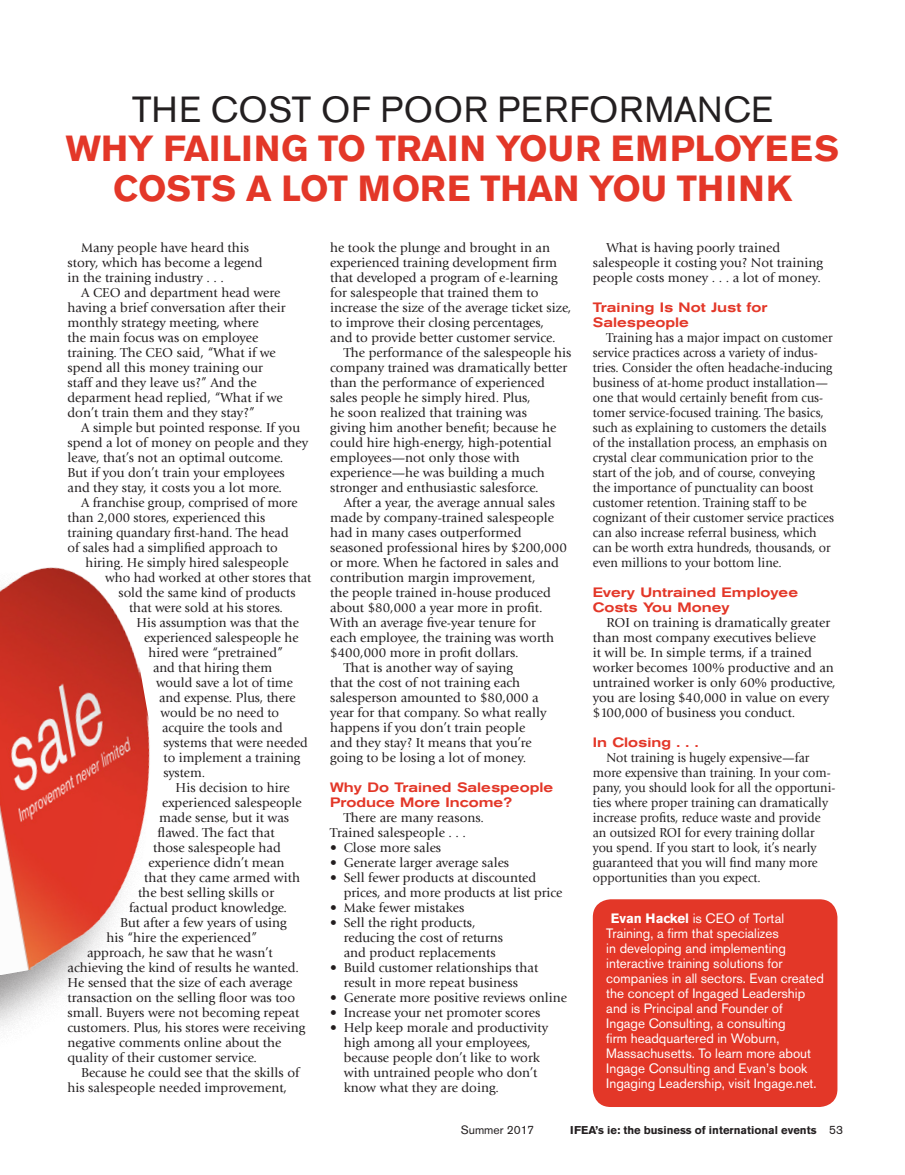
<style>
.page{position:relative;width:905px;height:1175px;background:#fff}
.page>*{position:absolute;margin:0;border:0;box-sizing:border-box;transform-origin:0 0}
.t1{font:700 36px "Akzidenz Grotesk BE";color:#e33728}
.t2{font:36px "Akzidenz Grotesk BE";letter-spacing:.02em;color:#231f20}
.Body_Text{font:13.5px/15px "Giovanni";color:#231f20}
.Body_Text_94{font:13.5px/15px "Giovanni";color:#231f20;scale:.94 1}
.Body_Text_Bullet{font:13.5px/15px "Giovanni";color:#231f20}
.Body_Text_98{font:13.5px "Giovanni";color:#231f20}
.t3{font:13.5px/15px "Akzidenz Grotesk BE";color:#fff}
.Head_6{font:500 expanded 13.5px/15px "Akzidenz Grotesk BE";color:#e33728;scale:.96 1}
.t4{font:12px "Akzidenz Grotesk BE";color:#231f20}
.t5{font:700 11.25px "Akzidenz Grotesk BE";color:#231f20}
.s1{font-weight:700}
.s2{font-weight:400;font-size:12px}
</style>
<div class="page">
<div style="left:592px;top:899px;width:245px;height:208px;background:#e33728;border-radius:18px"></div>
<div style="left:0;top:516px;width:151px;height:658px;background:#231f20;opacity:.49"></div>
<img style="left:0;top:516px;width:151px;height:459px">
<p class="t2" style="left:132px;top:88px;width:642px">THE COST OF POOR PERFORMANCE</p>
<p class="t1" style="left:66px;top:127px;width:774px">WHY FAILING TO TRAIN YOUR EMPLOYEES</p>
<p class="t1" style="left:113px;top:168px;width:680px">COSTS A LOT MORE THAN YOU THINK</p>
<p class="Body_Text" style="left:68px;top:240px;width:196px;text-indent:14px">Many people have heard this story, which has become a legend in the training industry . . .</p>
<p class="Body_Text" style="left:68px;top:285px;width:219px;text-indent:14px">A CEO and department head were having a brief conversation after their monthly strategy meeting, where<br>the main focus was on employee training. The CEO said, “What if we spend all this money training our staff and they leave us?” And the deparment head replied, “What if we don’t train them and they stay?”</p>
<p class="Body_Text" style="left:68px;top:420px;width:242px;text-indent:14px">A simple but pointed response. If you spend a lot of money on people and they leave, that’s not an optimal outcome.<br>But if you don’t train your employees and they stay, it costs you a lot more.</p>
<p class="Body_Text_98" style="left:81px;top:495px;width:218px">A franchise group, comprised of more</p>
<p class="Body_Text_98" style="left:68px;top:510px;width:199px">than 2,000 stores, experienced this</p>
<p class="Body_Text_98" style="left:68px;top:525px;width:222px">training quandary first-hand. The head</p>
<p class="Body_Text_98" style="left:68px;top:540px;width:212px">of sales had a simplified approach to</p>
<p class="Body_Text_98" style="left:86px;top:555px;width:204px">hiring. He simply hired salespeople</p>
<p class="Body_Text_98" style="left:105px;top:570px;width:208px">who had worked at other stores that</p>
<p class="Body_Text_98" style="left:118px;top:585px;width:178px">sold the same kind of products</p>
<p class="Body_Text_98" style="left:129px;top:600px;width:155px">that were sold at his stores.</p>
<p class="Body_Text_98" style="left:136px;top:615px;width:164px">His assumption was that the</p>
<p class="Body_Text_98" style="left:144px;top:630px;width:156px">experienced salespeople he</p>
<p class="Body_Text_98" style="left:148px;top:645px;width:136px">hired were “pretrained”</p>
<p class="Body_Text_98" style="left:153px;top:660px;width:121px">and that hiring them</p>
<p class="Body_Text_98" style="left:156px;top:675px;width:138px">would save a lot of time</p>
<p class="Body_Text_98" style="left:159px;top:690px;width:138px">and expense. Plus, there</p>
<p class="Body_Text_98" style="left:160px;top:705px;width:120px">would be no need to</p>
<p class="Body_Text_98" style="left:162px;top:720px;width:122px">acquire the tools and</p>
<p class="Body_Text_98" style="left:164px;top:735px;width:146px">systems that were needed</p>
<p class="Body_Text_98" style="left:164px;top:750px;width:138px">to implement a training</p>
<p class="Body_Text_98" style="left:164px;top:765px;width:43px">system.</p>
<p class="Body_Text" style="left:176px;top:780px;width:116px">His decision to hire</p>
<p class="Body_Text" style="left:162px;top:795px;width:141px">experienced salespeople</p>
<p class="Body_Text" style="left:159px;top:810px;width:132px">made sense, but it was</p>
<p class="Body_Text" style="left:158px;top:825px;width:119px">flawed. The fact that</p>
<p class="Body_Text" style="left:153px;top:840px;width:129px">those salespeople had</p>
<p class="Body_Text" style="left:148px;top:855px;width:137px">experience didn’t mean</p>
<p class="Body_Text" style="left:144px;top:870px;width:157px">that they came armed with</p>
<p class="Body_Text" style="left:138px;top:885px;width:137px">the best selling skills or</p>
<p class="Body_Text" style="left:129px;top:900px;width:160px">factual product knowledge.</p>
<p class="Body_Text" style="left:120px;top:915px;width:168px">But after a few years of using</p>
<p class="Body_Text" style="left:106px;top:930px;width:152px">his “hire the experienced”</p>
<p class="Body_Text" style="left:87px;top:945px;width:187px">approach, he saw that he wasn’t</p>
<p class="Body_Text" style="left:68px;top:960px;width:233px">achieving the kind of results he wanted.</p>
<p class="Body_Text" style="left:68px;top:975px;width:226px">He sensed that the size of each average</p>
<p class="Body_Text" style="left:68px;top:990px;width:229px">transaction on the selling floor was too</p>
<p class="Body_Text" style="left:68px;top:1005px;width:233px">small. Buyers were not becoming repeat</p>
<p class="Body_Text" style="left:68px;top:1020px;width:239px">customers. Plus, his stores were receiving</p>
<p class="Body_Text" style="left:68px;top:1035px;width:215px">negative comments online about the</p>
<p class="Body_Text" style="left:68px;top:1050px;width:191px">quality of their customer service.</p>
<p class="Body_Text" style="left:68px;top:1065px;width:233px;text-indent:14px">Because he could see that the skills of his salespeople needed improvement,</p>
<p class="Body_Text" style="left:330px;top:240px;width:243px">he took the plunge and brought in an experienced training development firm that developed a program of e-learning for salespeople that trained them to increase the size of the average ticket size, to improve their closing percentages,<br>and to provide better customer service.</p>
<p class="Body_Text" style="left:330px;top:345px;width:243px;text-indent:14px">The performance of the salespeople his company trained was dramatically better than the performance of experienced sales people he simply hired. Plus,<br>he soon realized that training was<br>giving him another benefit; because he could hire high-energy, high-potential employees—not only those with experience—he was building a much stronger and enthusiastic salesforce.</p>
<p class="Body_Text" style="left:330px;top:495px;width:238px;text-indent:14px">After a year, the average annual sales made by company-trained salespeople had in many cases outperformed seasoned professional hires by $200,000 or more. When he factored in sales and contribution margin improvement,<br>the people trained in-house produced about $80,000 a year more in profit.<br>With an average five-year tenure for<br>each employee, the training was worth $400,000 more in profit dollars.</p>
<p class="Body_Text" style="left:330px;top:660px;width:218px;text-indent:14px">That is another way of saying<br>that the cost of not training each salesperson amounted to $80,000 a year for that company. So what really happens if you don’t train people and they stay? It means that you’re going to be losing a lot of money.</p>
<p class="Head_6" style="left:330px;top:779px;width:234px">Why Do Trained Salespeople<br>Produce More Income?</p>
<p class="Body_Text" style="left:330px;top:810px;width:155px;text-indent:14px">There are many reasons.<br>Trained salespeople . . .</p>
<p class="Body_Text_Bullet" style="left:330px;top:840px;width:112px">• Close more sales</p>
<p class="Body_Text_Bullet" style="left:330px;top:855px;width:180px">• Generate larger average sales</p>
<p class="Body_Text_Bullet" style="left:344px;top:870px;width:220px;text-indent:-14px">• Sell fewer products at discounted prices, and more products at list price</p>
<p class="Body_Text_Bullet" style="left:330px;top:900px;width:136px">• Make fewer mistakes</p>
<p class="Body_Text_Bullet" style="left:344px;top:915px;width:161px;text-indent:-14px">• Sell the right products, reducing the cost of returns and product replacements</p>
<p class="Body_Text_Bullet" style="left:330px;top:960px;width:209px;text-align:center">• Build customer relationships that result in more repeat business</p>
<p class="Body_Text_Bullet" style="left:330px;top:990px;width:238px">• Generate more positive reviews online</p>
<p class="Body_Text_Bullet" style="left:330px;top:1005px;width:212px">• Increase your net promoter scores</p>
<p class="Body_Text_Bullet" style="left:344px;top:1020px;width:206px;text-indent:-14px">• Help keep morale and productivity high among all your employees, because people don’t like to work with untrained people who don’t know what they are doing.</p>
<p class="Body_Text" style="left:592px;top:240px;width:231px;text-indent:14px">What is having poorly trained salespeople it costing you? Not training people costs money . . . a lot of money.</p>
<p class="Head_6" style="left:592px;top:299px;width:183px">Training Is Not Just for<br>Salespeople</p>
<p class="Body_Text_94" style="left:592px;top:330px;width:258px;text-indent:14px">Training has a major impact on customer service practices across a variety of indus&shy;tries. Consider the often headache-inducing business of at-home product installation— one that would certainly benefit from cus&shy;tomer service-focused training. The basics, such as explaining to customers the details of the installation process, an emphasis on crystal clear communication prior to the start of the job, and of course, conveying the importance of punctuality can boost customer retention. Training staff to be cognizant of their customer service practices can also increase referral business, which can be worth extra hundreds, thousands, or even millions to your bottom line.</p>
<p class="Head_6" style="left:592px;top:584px;width:215px">Every Untrained Employee<br>Costs You Money</p>
<p class="Body_Text" style="left:592px;top:615px;width:244px;text-indent:14px">ROI on training is dramatically greater than most company executives believe<br>it will be. In simple terms, if a trained worker becomes 100% productive and an untrained worker is only 60% productive, you are losing $40,000 in value on every $100,000 of business you conduct.</p>
<p class="Head_6" style="left:592px;top:734px;width:112px">In Closing . . .</p>
<p class="Body_Text_94" style="left:592px;top:750px;width:259px;text-indent:14px">Not training is hugely expensive—far more expensive than training. In your com&shy;pany, you should look for all the opportuni&shy;ties where proper training can dramatically increase profits, reduce waste and provide an outsized ROI for every training dollar you spend. If you start to look, it’s nearly guaranteed that you will find many more opportunities than you expect.</p>
<p class="t3" style="left:606px;top:910px;width:219px;text-indent:5px"><span class="s1">Evan Hackel</span> is CEO of Tortal Training, a firm that specializes<br>in developing and implementing interactive training solutions for companies in all sectors. Evan created the concept of Ingaged Leadership and is Principal and Founder of Ingage Consulting, a consulting<br>firm headquartered in Woburn, Massachusetts. To learn more about Ingage Consulting and Evan’s book Ingaging Leadership, visit Ingage.net.</p>
<p class="t4" style="left:461px;top:1123px;width:75px">Summer 2017</p>
<p class="t5" style="left:570px;top:1124px;width:274px">IFEA’s ie: the business of international events <span class="s2">53</span></p>
</div>
